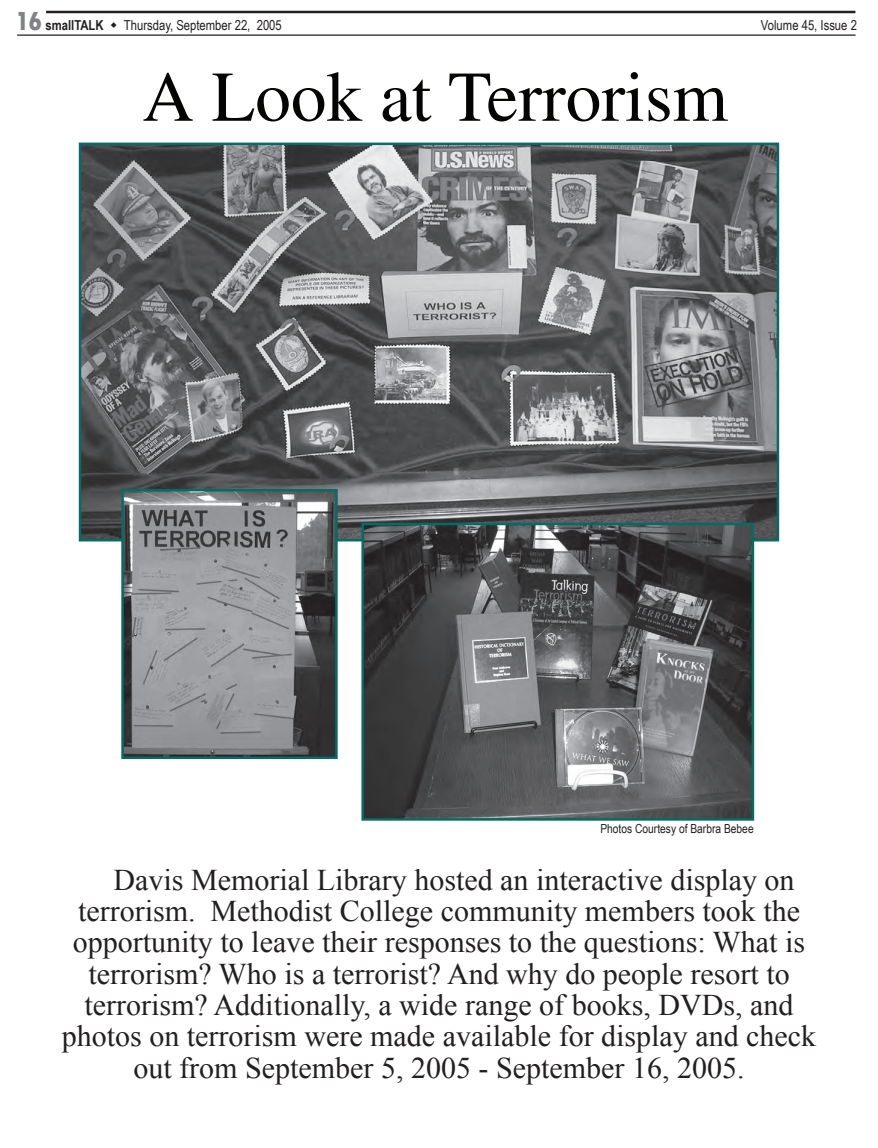
<style>
.page{position:relative;width:878px;height:1148px;background:#fff}
.page>*{position:absolute;margin:0;border:0;box-sizing:border-box;transform-origin:0 0}
.t1{font:71.25px "Times";color:#040503}
.t2{font:30px "Times New Roman";color:#231f20}
.t3{font:13.75px "Arial Narrow";color:#231f20}
.t4{font:700 13.75px "Arial Narrow";color:#231f20}
.t5{font:12.5px "Arial Narrow";color:#231f20}
.s1{font-family:"Tw Cen";font-weight:800;font-stretch:condensed;font-size:27.5px;color:#808285}
</style>
<div class="page">
<hr style="left:17px;top:34px;width:838px;height:2px;background:#231f20">
<hr style="left:46px;top:11px;width:809px;height:2px;background:#231f20">
<img style="left:82px;top:145px;width:694px;height:393px">
<img style="left:124px;top:492px;width:211px;height:264px">
<div style="left:121px;top:489px;width:217px;height:270px;border:2px solid #056b64"></div>
<img style="left:364px;top:525px;width:387px;height:292px">
<div style="left:361px;top:522px;width:393px;height:298px;border:2px solid #056b64"></div>
<p class="t4" style="left:16px;top:15px;width:89px"><span class="s1">16</span> smallTALK</p>
<p class="t3" style="left:124px;top:15px;width:159px">Thursday, September 22, 2005</p>
<p class="t3" style="left:761px;top:15px;width:97px">Volume 45, Issue 2</p>
<p class="t1" style="left:142px;top:57px;width:587px">A Look at Terrorism</p>
<p class="t5" style="left:600px;top:819px;width:155px">Photos Courtesy of Barbra Bebee</p>
<p class="t2" style="left:113px;top:859px;width:682px">Davis Memorial Library hosted an interactive display on</p>
<p class="t2" style="left:78px;top:891px;width:723px">terrorism. Methodist College community members took the</p>
<p class="t2" style="left:73px;top:922px;width:733px">opportunity to leave their responses to the questions: What is</p>
<p class="t2" style="left:88px;top:953px;width:702px">terrorism? Who is a terrorist? And why do people resort to</p>
<p class="t2" style="left:84px;top:984px;width:710px">terrorism? Additionally, a wide range of books, DVDs, and</p>
<p class="t2" style="left:62px;top:1016px;width:755px">photos on terrorism were made available for display and check</p>
<p class="t2" style="left:133px;top:1047px;width:612px">out from September 5, 2005 - September 16, 2005.</p>
</div>
